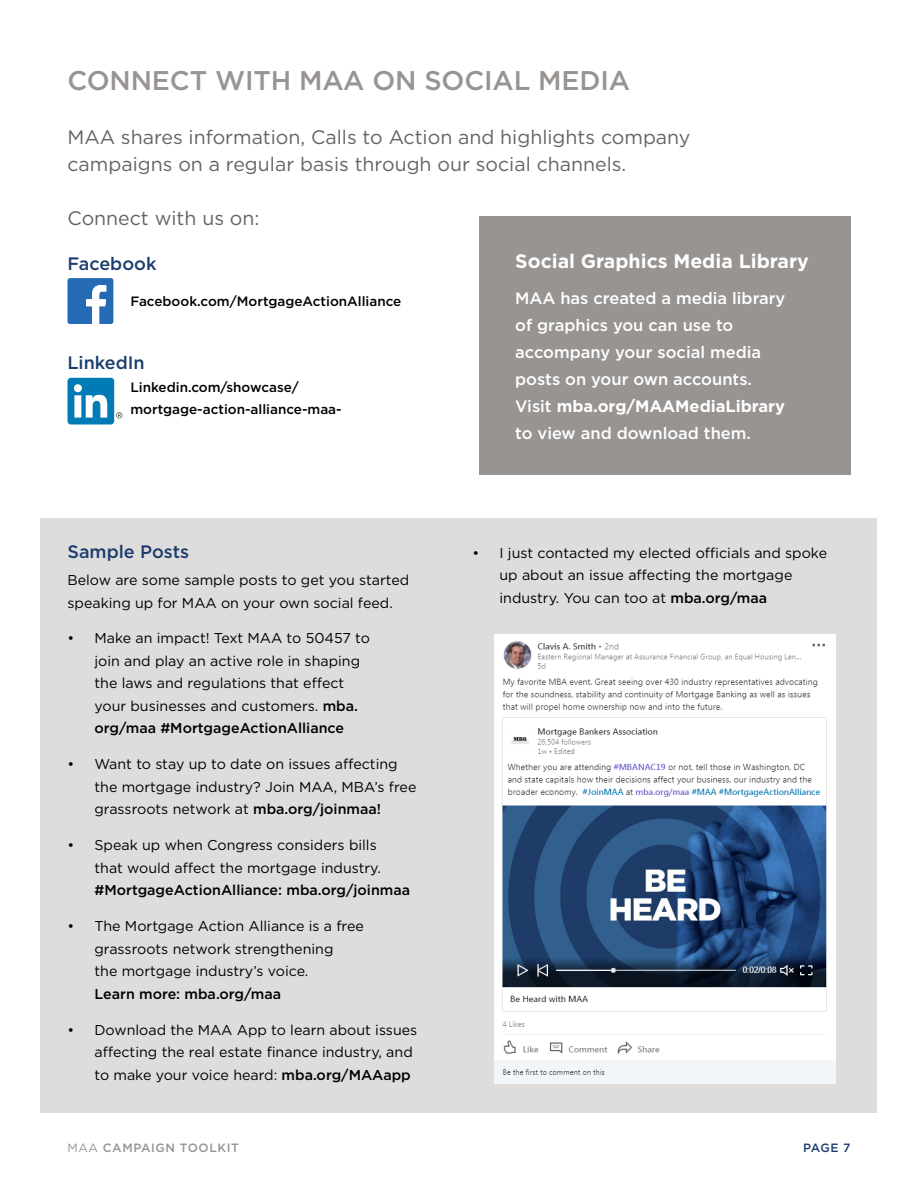
<style>
.page{position:relative;width:918px;height:1188px;background:#fff}
.page>*{position:absolute;margin:0;border:0;box-sizing:border-box;transform-origin:0 0}
.t1{font:500 27px "Gotham";letter-spacing:-.005em;color:#979492}
.t2{font:19.5px/27px "Gotham";color:#636466}
.t3{font:700 19.5px "Gotham";color:#fff}
.t4{font:500 18px "Gotham";color:#1b3d6d}
.t5{font:500 16.5px/27px "Gotham";color:#fff}
.t6{font:14.25px/22.5px "Gotham";color:#000}
.t7{font:500 14.25px "Gotham";color:#000}
.t8{font:500 13.5px/22.5px "Gotham";color:#000}
.t9{font:500 12px "Gotham";letter-spacing:.05em;color:#979492}
.t10{font:500 12px "Gotham";color:#1b3d6d}
.s1{font-weight:700}
.s2{font-weight:500}
.s3{font-weight:400}
</style>
<div class="page">
<svg style="left:68px;top:278px;width:45px;height:46px"></svg>
<svg style="left:116px;top:412px;width:6px;height:6px"></svg>
<div style="left:68px;top:378px;width:46px;height:46px;background:#007bb6;border-radius:3px"></div>
<svg style="left:74px;top:384px;width:33px;height:34px"></svg>
<div style="left:40px;top:518px;width:838px;height:594px;background:#dfdddc"></div>
<img style="left:494px;top:634px;width:341px;height:449px">
<div style="left:479px;top:216px;width:371px;height:259px;background:#979492"></div>
<h1 class="t1" style="left:68px;top:63px;width:564px">CONNECT WITH MAA ON SOCIAL MEDIA</h1>
<h2 class="t2" style="left:68px;top:123px;width:625px">MAA shares information, Calls to Action and highlights company campaigns on a regular basis through our social channels.</h2>
<h2 class="t2" style="left:68px;top:204px;width:194px">Connect with us on:</h2>
<p class="t4" style="left:68px;top:252px;width:91px">Facebook</p>
<p class="t8" style="left:130px;top:290px;width:272px">Facebook.com/MortgageActionAlliance</p>
<h2 class="t3" style="left:515px;top:248px;width:295px">Social Graphics Media Library</h2>
<p class="t5" style="left:515px;top:284px;width:272px">MAA has created a media library of graphics you can use to accompany your social media posts on your own accounts.<br>Visit <span class="s1">mba.org/MAAMediaLibrary </span>to view and download them.</p>
<p class="t4" style="left:68px;top:351px;width:79px">LinkedIn</p>
<p class="t8" style="left:130px;top:375px;width:213px">Linkedin.com/showcase/ mortgage-action-alliance-maa-</p>
<p class="t4" style="left:68px;top:540px;width:123px">Sample Posts</p>
<p class="t6" style="left:68px;top:568px;width:343px">Below are some sample posts to get you started speaking up for MAA on your own social feed.</p>
<p class="t6" style="left:95px;top:627px;width:277px;text-indent:-27px">• Make an impact! Text MAA to 50457 to join and play an active role in shaping the laws and regulations that effect your businesses and customers. <span class="s2">mba. org/maa #MortgageActionAlliance</span></p>
<p class="t6" style="left:95px;top:753px;width:323px;text-indent:-27px">• Want to stay up to date on issues affecting the mortgage industry? Join MAA, MBA’s free grassroots network at <span class="s2">mba.org/joinmaa!</span></p>
<p class="t6" style="left:68px;top:834px;width:315px;text-align:right">• Speak up when Congress considers bills that would affect the mortgage industry.</p>
<p class="t7" style="left:95px;top:881px;width:317px">#MortgageActionAlliance: mba.org/joinmaa</p>
<p class="t6" style="left:95px;top:915px;width:271px;text-indent:-27px">• The Mortgage Action Alliance is a free grassroots network strengthening<br>the mortgage industry’s voice.</p>
<p class="t7" style="left:95px;top:985px;width:188px">Learn more: mba.org/maa</p>
<p class="t6" style="left:95px;top:1018px;width:324px;text-indent:-27px">• Download the MAA App to learn about issues affecting the real estate finance industry, and to make your voice heard: <span class="s2">mba.org/MAAapp</span></p>
<p class="t6" style="left:500px;top:541px;width:329px;text-indent:-27px">• I just contacted my elected officials and spoke up about an issue affecting the mortgage industry. You can too at <span class="s2">mba.org/maa</span></p>
<p class="t9" style="left:68px;top:1140px;width:173px"><span class="s3">MAA</span> CAMPAIGN TOOLKIT</p>
<p class="t10" style="left:803px;top:1140px;width:49px">PAGE 7</p>
</div>
